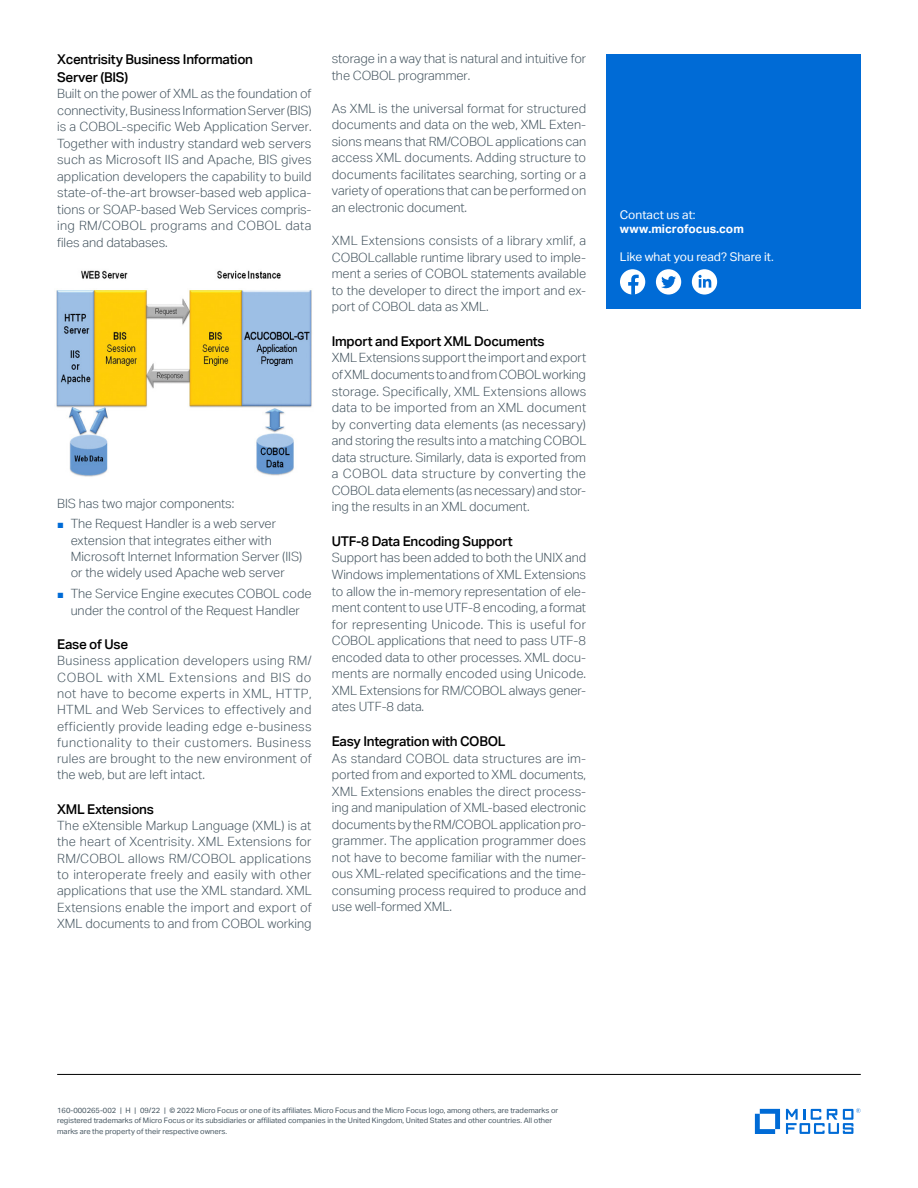
<style>
.page{position:relative;width:918px;height:1188px;background:#fff}
.page>*{position:absolute;margin:0;border:0;box-sizing:border-box;transform-origin:0 0}
.subhead_9_12_medium{font:500 13.5px/18px "Aktiv Grotesk";letter-spacing:-.02em;color:#000}
.body_8_5_11-grey{font:300 12.75px/16.5px "Aktiv Grotesk";color:#455560;text-align:justify}
.Contact_8_9_5-regula{font:12px "Aktiv Grotesk";color:#fff}
.Contact_URL_8_9_5-bo{font:700 12px "Aktiv Grotesk";color:#fff}
.mousetype-legal_5_7{font:7.5px/10.5px "Aktiv Grotesk";color:#455560}
.s1{font-family:"Arial";font-weight:400;font-size:11.25px;color:#006bd6}
</style>
<div class="page">
<hr style="left:57px;top:1074px;width:804px;height:1px;background:#000">
<img style="left:56px;top:270px;width:256px;height:207px">
<svg style="left:755px;top:1109px;width:25px;height:25px"></svg>
<svg style="left:786px;top:1108px;width:75px;height:26px"></svg>
<div style="left:606px;top:54px;width:255px;height:254px;background:#006bd6"></div>
<div style="left:620px;top:269px;width:25px;height:26px;background:#fff;border-radius:50%"></div>
<svg style="left:628px;top:275px;width:11px;height:20px"></svg>
<div style="left:656px;top:269px;width:25px;height:26px;background:#fff;border-radius:50%"></div>
<svg style="left:661px;top:276px;width:15px;height:12px"></svg>
<div style="left:692px;top:269px;width:25px;height:26px;background:#fff;border-radius:50%"></div>
<svg style="left:699px;top:275px;width:12px;height:13px"></svg>
<p class="subhead_9_12_medium" style="left:57px;top:50px;width:197px">Xcentrisity Business Information<br>Server (BIS)</p>
<p class="body_8_5_11-grey" style="left:57px;top:85px;width:256px">Built on the power of XML as the foundation of connectivity, Business Information Server (BIS) is a COBOL-specific Web Application Server.<br>Together with industry standard web servers such as Microsoft IIS and Apache, BIS gives application developers the capability to build state-of-the-art browser-based web applica&shy;tions or SOAP-based Web Services compris&shy;ing RM/COBOL programs and COBOL data files and databases.</p>
<p class="body_8_5_11-grey" style="left:57px;top:495px;width:179px">BIS has two major components:</p>
<p class="body_8_5_11-grey" style="left:71px;top:516px;width:233px;text-align:left;text-indent:-14px"><span class="s1">■</span> The Request Handler is a web server extension that integrates either with Microsoft Internet Information Server (IIS) or the widely used Apache web server</p>
<p class="body_8_5_11-grey" style="left:57px;top:585px;width:256px;text-align:center"><span class="s1">■</span> The Service Engine executes COBOL code under the control of the Request Handler</p>
<p class="subhead_9_12_medium" style="left:57px;top:635px;width:72px">Ease of Use</p>
<p class="body_8_5_11-grey" style="left:57px;top:653px;width:256px">Business application developers using RM/ COBOL with XML Extensions and BIS do not have to become experts in XML, HTTP, HTML and Web Services to effectively and efficiently provide leading edge e-business functionality to their customers. Business rules are brought to the new environment of the web, but are left intact.</p>
<p class="subhead_9_12_medium" style="left:57px;top:800px;width:98px">XML Extensions</p>
<p class="body_8_5_11-grey" style="left:57px;top:817px;width:256px">The eXtensible Markup Language (XML) is at the heart of Xcentrisity. XML Extensions for RM/COBOL allows RM/COBOL applications to interoperate freely and easily with other applications that use the XML standard. XML Extensions enable the import and export of XML documents to and from COBOL working</p>
<p class="body_8_5_11-grey" style="left:332px;top:50px;width:256px">storage in a way that is natural and intuitive for the COBOL programmer.</p>
<p class="body_8_5_11-grey" style="left:332px;top:100px;width:256px">As XML is the universal format for structured documents and data on the web, XML Exten&shy;sions means that RM/COBOL applications can access XML documents. Adding structure to documents facilitates searching, sorting or a variety of operations that can be performed on an electronic document.</p>
<p class="body_8_5_11-grey" style="left:332px;top:232px;width:256px">XML Extensions consists of a library xmlif, a COBOLcallable runtime library used to imple&shy;ment a series of COBOL statements available to the developer to direct the import and ex&shy;port of COBOL data as XML.</p>
<p class="subhead_9_12_medium" style="left:332px;top:332px;width:214px">Import and Export XML Documents</p>
<p class="body_8_5_11-grey" style="left:332px;top:350px;width:256px">XML Extensions support the import and export of XML documents to and from COBOL working storage. Specifically, XML Extensions allows data to be imported from an XML document by converting data elements (as necessary) and storing the results into a matching COBOL data structure. Similarly, data is exported from a COBOL data structure by converting the COBOL data elements (as necessary) and stor&shy;ing the results in an XML document.</p>
<p class="subhead_9_12_medium" style="left:332px;top:532px;width:182px">UTF-8 Data Encoding Support</p>
<p class="body_8_5_11-grey" style="left:332px;top:550px;width:256px">Support has been added to both the UNIX and Windows implementations of XML Extensions to allow the in-memory representation of ele&shy;ment content to use UTF-8 encoding, a format for representing Unicode. This is useful for COBOL applications that need to pass UTF-8 encoded data to other processes. XML docu&shy;ments are normally encoded using Unicode.<br>XML Extensions for RM/COBOL always gener&shy;ates UTF-8 data.</p>
<p class="subhead_9_12_medium" style="left:332px;top:732px;width:175px">Easy Integration with COBOL</p>
<p class="body_8_5_11-grey" style="left:332px;top:750px;width:256px">As standard COBOL data structures are im&shy;ported from and exported to XML documents, XML Extensions enables the direct process&shy;ing and manipulation of XML-based electronic documents by the RM/COBOL application pro&shy;grammer. The application programmer does not have to become familiar with the numer&shy;ous XML-related specifications and the time&shy;consuming process required to produce and use well-formed XML.</p>
<p class="Contact_8_9_5-regula" style="left:620px;top:207px;width:77px">Contact us at:</p>
<p class="Contact_URL_8_9_5-bo" style="left:620px;top:221px;width:125px">www.microfocus.com</p>
<p class="Contact_8_9_5-regula" style="left:620px;top:250px;width:155px">Like what you read? Share it.</p>
<p class="mousetype-legal_5_7" style="left:57px;top:1105px;width:503px">160-000265-002 | H | 09/22 | © 2022 Micro Focus or one of its affiliates. Micro Focus and the Micro Focus logo, among others, are trademarks or registered trademarks of Micro Focus or its subsidiaries or affiliated companies in the United Kingdom, United States and other countries. All other marks are the property of their respective owners.</p>
</div>
